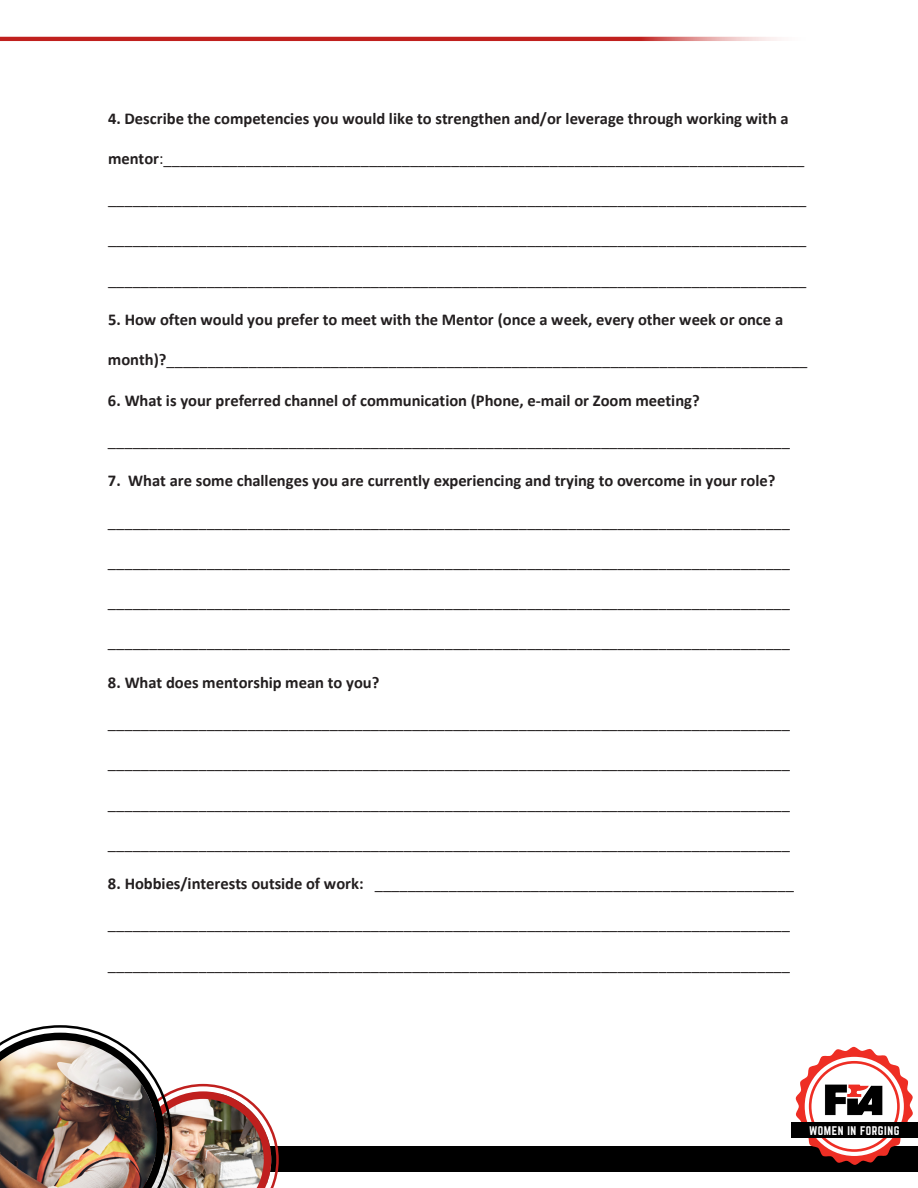
<style>
.page{position:relative;width:918px;height:1188px;background:#fff}
.page>*{position:absolute;margin:0;border:0;box-sizing:border-box;transform-origin:0 0}
.t1{font:16.5px "Calibri";color:#231f20}
.t2{font:700 16.5px "Calibri";letter-spacing:-.005em;color:#231f20}
.t3{font:10.95px "Norwester";letter-spacing:.05em;color:#fff}
.s1{font-weight:700}
</style>
<div class="page">
<div style="left:179px;top:1146px;width:739px;height:26px;background:#000"></div>
<svg style="left:795px;top:1047px;width:118px;height:118px"></svg>
<div style="left:791px;top:1122px;width:127px;height:16px;background:#000"></div>
<img style="left:824px;top:1084px;width:60px;height:31px">
<img style="left:0;top:1025px;width:279px;height:163px">
<svg style="left:0;top:37px;width:778px;height:4px;fill:#c0201e"></svg>
<p class="t2" style="left:108px;top:107px;width:682px">4. Describe the competencies you would like to strengthen and/or leverage through working with a</p>
<p class="t1" style="left:108px;top:147px;width:698px"><span class="s1">mentor</span>:______________________________________________________________________________</p>
<p class="t1" style="left:108px;top:187px;width:700px">_____________________________________________________________________________________</p>
<p class="t1" style="left:108px;top:228px;width:700px">_____________________________________________________________________________________</p>
<p class="t1" style="left:108px;top:268px;width:700px">_____________________________________________________________________________________</p>
<p class="t2" style="left:108px;top:308px;width:677px">5. How often would you prefer to meet with the Mentor (once a week, every other week or once a</p>
<p class="t1" style="left:108px;top:348px;width:701px"><span class="s1">month)?</span>______________________________________________________________________________</p>
<p class="t2" style="left:108px;top:389px;width:593px">6. What is your preferred channel of communication (Phone, e-mail or Zoom meeting?</p>
<p class="t1" style="left:108px;top:429px;width:683px">___________________________________________________________________________________</p>
<p class="t2" style="left:108px;top:469px;width:669px">7. What are some challenges you are currently experiencing and trying to overcome in your role?</p>
<p class="t1" style="left:108px;top:510px;width:683px">___________________________________________________________________________________</p>
<p class="t1" style="left:108px;top:550px;width:683px">___________________________________________________________________________________</p>
<p class="t1" style="left:108px;top:590px;width:683px">___________________________________________________________________________________</p>
<p class="t1" style="left:108px;top:630px;width:683px">___________________________________________________________________________________</p>
<p class="t2" style="left:108px;top:671px;width:273px">8. What does mentorship mean to you?</p>
<p class="t1" style="left:108px;top:711px;width:683px">___________________________________________________________________________________</p>
<p class="t1" style="left:108px;top:751px;width:683px">___________________________________________________________________________________</p>
<p class="t1" style="left:108px;top:792px;width:683px">___________________________________________________________________________________</p>
<p class="t1" style="left:108px;top:832px;width:683px">___________________________________________________________________________________</p>
<p class="t1" style="left:108px;top:872px;width:687px"><span class="s1">8. Hobbies/interests outside of work:</span> ___________________________________________________</p>
<p class="t1" style="left:108px;top:912px;width:683px">___________________________________________________________________________________</p>
<p class="t1" style="left:108px;top:953px;width:683px">___________________________________________________________________________________</p>
<p class="t3" style="left:809px;top:1125px;width:92px">WOMEN IN FORGING</p>
</div>
